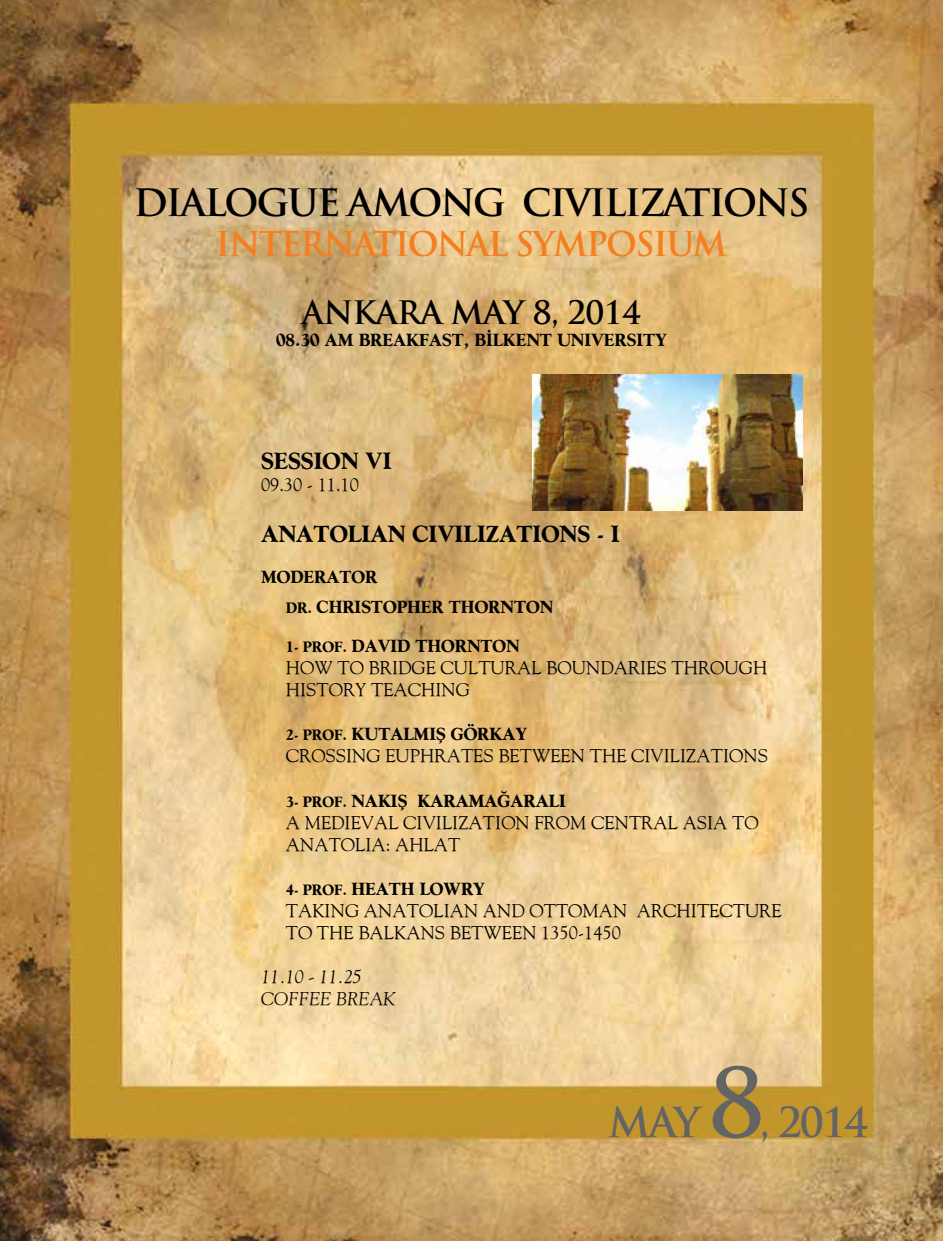
<style>
.page{position:relative;width:943px;height:1241px;background:#fff}
.page>*{position:absolute;margin:0;border:0;box-sizing:border-box;transform-origin:0 0}
.t1{font:700 92.75px "Trajan Pro";color:#636466}
.t2{font:700 40.25px "Trajan Pro";letter-spacing:-.05em;color:#636466}
.t3{font:700 36.75px "Trajan Pro";letter-spacing:-.05em;color:#000}
.t4{font:700 33.25px "Trajan Pro";letter-spacing:-.05em;color:#f57e20}
.t5{font:700 31.5px "Trajan Pro";letter-spacing:-.02em;color:#000}
.t6{font:700 24.5px "Goudy Bold TR";color:#000}
.t7{font:18.38px/22.1px "Goudy";color:#000}
.t8{font:700 18.38px/30.4px "Goudy Bold TR";color:#000}
.t9{font:italic 18.38px/22.1px "Goudy";color:#000}
.s1{font-size:15.75px}
</style>
<div class="page">
<img style="left:0;top:0;width:943px;height:1240px">
<img style="left:532px;top:375px;width:270px;height:135px">
<h3 class="t3" style="left:133px;top:180px;width:677px">DIALOGUE AMONG CIVILIZATIONS</h3>
<h3 class="t4" style="left:216px;top:223px;width:513px">INTERNATIONAL SYMPOSIUM</h3>
<h3 class="t5" style="left:302px;top:293px;width:340px">ANKARA MAY 8, 2014</h3>
<p class="t8" style="left:276px;top:325px;width:392px">08.30 AM BREAKFAST, BİLKENT UNIVERSITY</p>
<h3 class="t6" style="left:261px;top:446px;width:132px">SESSION VI</h3>
<p class="t7" style="left:261px;top:473px;width:99px">09.30 - 11.10</p>
<h3 class="t6" style="left:261px;top:520px;width:360px">ANATOLIAN CIVILIZATIONS - I</h3>
<p class="t8" style="left:286px;top:561px;width:269px;text-indent:-25px">MODERATOR<br><span class="s1">DR.</span> CHRISTOPHER THORNTON</p>
<p class="t8" style="left:286px;top:631px;width:235px"><span class="s1">1- PROF.</span> DAVID THORNTON</p>
<p class="t7" style="left:286px;top:656px;width:483px">HOW TO BRIDGE CULTURAL BOUNDARIES THROUGH<br>HISTORY TEACHING</p>
<p class="t8" style="left:286px;top:719px;width:243px"><span class="s1">2- PROF.</span> KUTALMIŞ GÖRKAY</p>
<p class="t7" style="left:286px;top:744px;width:483px">CROSSING EUPHRATES BETWEEN THE CIVILIZATIONS</p>
<p class="t8" style="left:286px;top:785px;width:281px"><span class="s1">3- PROF.</span> NAKIŞ KARAMAĞARALI</p>
<p class="t7" style="left:286px;top:810px;width:474px">A MEDIEVAL CIVILIZATION FROM CENTRAL ASIA TO<br>ANATOLIA: AHLAT</p>
<p class="t8" style="left:286px;top:873px;width:201px"><span class="s1">4- PROF.</span> HEATH LOWRY</p>
<p class="t7" style="left:286px;top:899px;width:497px">TAKING ANATOLIAN AND OTTOMAN ARCHITECTURE<br>TO THE BALKANS BETWEEN 1350-1450</p>
<p class="t9" style="left:261px;top:965px;width:136px">11.10 - 11.25<br>COFFEE BREAK</p>
<h2 class="t2" style="left:608px;top:1096px;width:94px">MAY</h2>
<h1 class="t1" style="left:708px;top:1045px;width:57px">8</h1>
<h2 class="t2" style="left:759px;top:1096px;width:110px">, 2014</h2>
</div>
